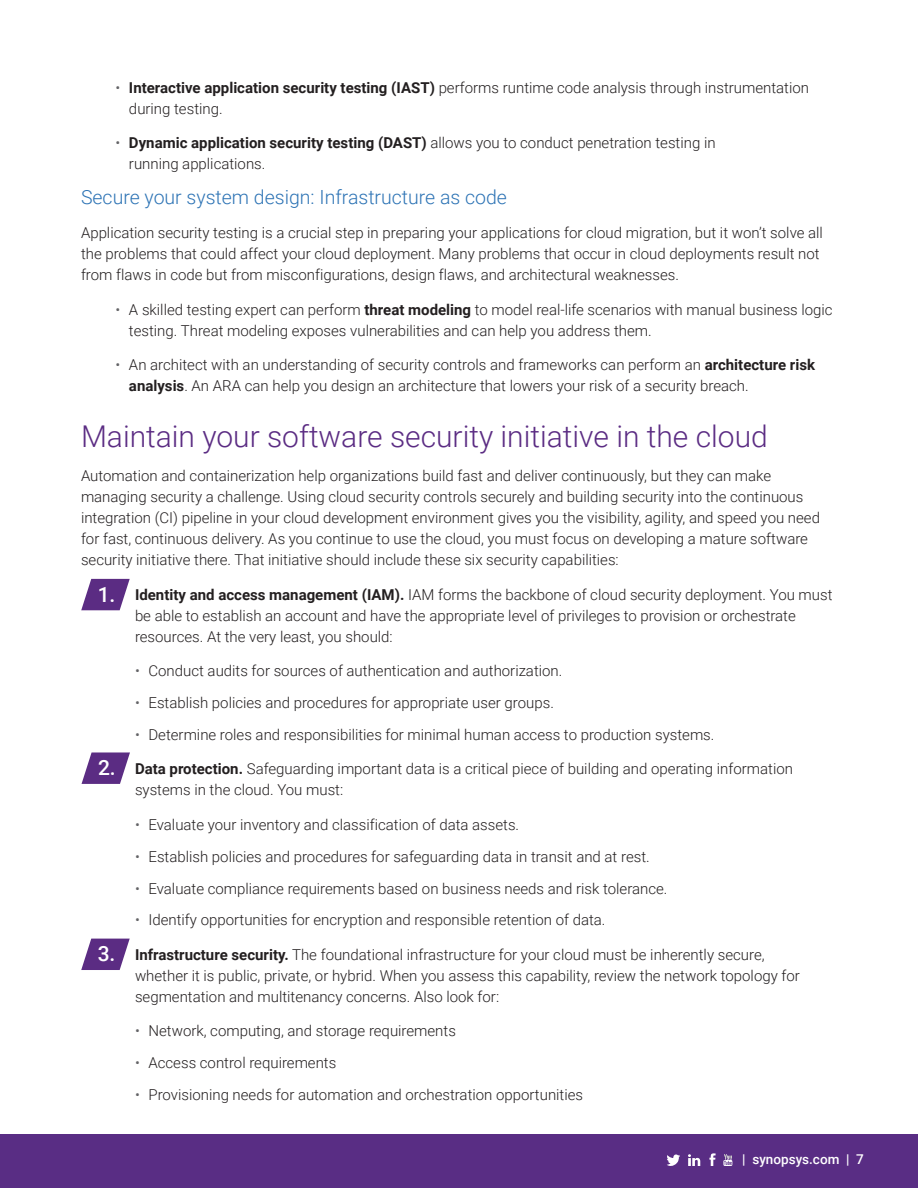
<style>
.page{position:relative;width:918px;height:1188px;background:#fff}
.page>*{position:absolute;margin:0;border:0;box-sizing:border-box;transform-origin:0 0}
.HEADING_1{font:300 30px "Roboto";color:#5b2c83}
.BODY_COPY{font:500 21px "Roboto";color:#fff}
.Heading_2{font:300 19.5px "Roboto";color:#2e74b5}
.BODY_COPY-2{font:300 15px/21px "Roboto";color:#231f20}
.t1{font:500 13.5px "Roboto";color:#fff}
.s1{color:#636366}
.s2{font-weight:700}
</style>
<div class="page">
<div style="left:0;top:1134px;width:918px;height:54px;background:#592d84"></div>
<svg style="left:667px;top:1154px;width:13px;height:12px"></svg>
<svg style="left:709px;top:1153px;width:7px;height:13px"></svg>
<svg style="left:723px;top:1154px;width:9px;height:12px"></svg>
<svg style="left:688px;top:1154px;width:12px;height:12px"></svg>
<svg style="left:81px;top:579px;width:49px;height:31px"></svg>
<svg style="left:82px;top:752px;width:48px;height:32px"></svg>
<svg style="left:81px;top:939px;width:49px;height:31px"></svg>
<p class="BODY_COPY-2" style="left:129px;top:77px;width:682px;text-indent:-14px"><span class="s1">•</span> <span class="s2">Interactive application security testing (IAST)</span> performs runtime code analysis through instrumentation during testing.</p>
<p class="BODY_COPY-2" style="left:129px;top:132px;width:588px;text-indent:-14px"><span class="s1">•</span> <span class="s2">Dynamic application security testing (DAST)</span> allows you to conduct penetration testing in running applications.</p>
<p class="Heading_2" style="left:81px;top:183px;width:428px">Secure your system design: Infrastructure as code</p>
<p class="BODY_COPY-2" style="left:81px;top:222px;width:743px">Application security testing is a crucial step in preparing your applications for cloud migration, but it won’t solve all the problems that could affect your cloud deployment. Many problems that occur in cloud deployments result not from flaws in code but from misconfigurations, design flaws, and architectural weaknesses.</p>
<p class="BODY_COPY-2" style="left:129px;top:299px;width:705px;text-indent:-14px"><span class="s1">•</span> A skilled testing expert can perform <span class="s2">threat modeling</span> to model real-life scenarios with manual business logic testing. Threat modeling exposes vulnerabilities and can help you address them.</p>
<p class="BODY_COPY-2" style="left:129px;top:354px;width:688px;text-indent:-14px"><span class="s1">•</span> An architect with an understanding of security controls and frameworks can perform an <span class="s2">architecture risk analysis</span>. An ARA can help you design an architecture that lowers your risk of a security breach.</p>
<p class="HEADING_1" style="left:81px;top:415px;width:688px">Maintain your software security initiative in the cloud</p>
<p class="BODY_COPY-2" style="left:81px;top:465px;width:741px">Automation and containerization help organizations build fast and deliver continuously, but they can make managing security a challenge. Using cloud security controls securely and building security into the continuous integration (CI) pipeline in your cloud development environment gives you the visibility, agility, and speed you need for fast, continuous delivery. As you continue to use the cloud, you must focus on developing a mature software security initiative there. That initiative should include these six security capabilities:</p>
<p class="BODY_COPY-2" style="left:135px;top:584px;width:699px;text-indent:-27px"><span class="s2">1. Identity and access management (IAM).</span> IAM forms the backbone of cloud security deployment. You must be able to establish an account and have the appropriate level of privileges to provision or orchestrate resources. At the very least, you should:</p>
<p class="BODY_COPY-2" style="left:135px;top:660px;width:429px"><span class="s1">•</span> Conduct audits for sources of authentication and authorization.</p>
<p class="BODY_COPY-2" style="left:135px;top:692px;width:420px"><span class="s1">•</span> Establish policies and procedures for appropriate user groups.</p>
<p class="BODY_COPY-2" style="left:135px;top:724px;width:581px"><span class="s1">•</span> Determine roles and responsibilities for minimal human access to production systems.</p>
<p class="BODY_COPY-2" style="left:135px;top:758px;width:660px;text-indent:-27px"><span class="s2">2. Data protection.</span> Safeguarding important data is a critical piece of building and operating information systems in the cloud. You must:</p>
<p class="BODY_COPY-2" style="left:135px;top:814px;width:386px"><span class="s1">•</span> Evaluate your inventory and classification of data assets.</p>
<p class="BODY_COPY-2" style="left:135px;top:845px;width:516px"><span class="s1">•</span> Establish policies and procedures for safeguarding data in transit and at rest.</p>
<p class="BODY_COPY-2" style="left:135px;top:877px;width:534px"><span class="s1">•</span> Evaluate compliance requirements based on business needs and risk tolerance.</p>
<p class="BODY_COPY-2" style="left:135px;top:909px;width:472px"><span class="s1">•</span> Identify opportunities for encryption and responsible retention of data.</p>
<p class="BODY_COPY-2" style="left:135px;top:944px;width:666px;text-indent:-27px"><span class="s2">3. Infrastructure security.</span> The foundational infrastructure for your cloud must be inherently secure, whether it is public, private, or hybrid. When you assess this capability, review the network topology for segmentation and multitenancy concerns. Also look for:</p>
<p class="BODY_COPY-2" style="left:135px;top:1020px;width:322px"><span class="s1">•</span> Network, computing, and storage requirements</p>
<p class="BODY_COPY-2" style="left:135px;top:1052px;width:203px"><span class="s1">•</span> Access control requirements</p>
<p class="BODY_COPY-2" style="left:135px;top:1084px;width:450px"><span class="s1">•</span> Provisioning needs for automation and orchestration opportunities</p>
<p class="BODY_COPY" style="left:98px;top:580px;width:19px">1.</p>
<p class="BODY_COPY" style="left:98px;top:753px;width:19px">2.</p>
<p class="BODY_COPY" style="left:98px;top:939px;width:19px">3.</p>
<p class="t1" style="left:742px;top:1149px;width:123px">| synopsys.com | 7</p>
</div>
